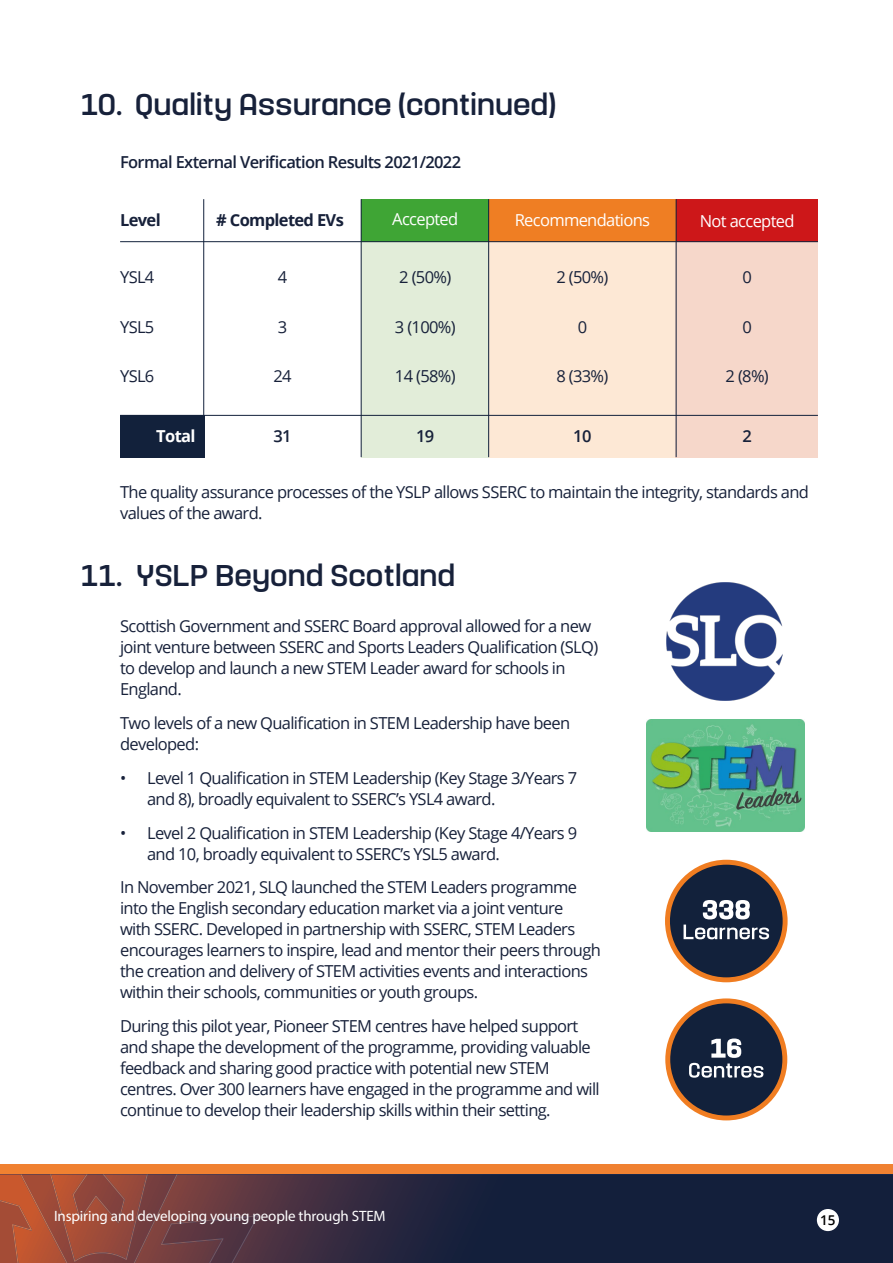
<style>
.page{position:relative;width:893px;height:1263px;background:#fff}
.page>*{position:absolute;margin:0;border:0;box-sizing:border-box;transform-origin:0 0}
.t1{font:500 30px "Yoshida Sans";letter-spacing:-.02em;color:#17213a}
.t2{font:16.5px/21px "Open Sans";letter-spacing:-.04em;color:#17213a}
.t3{font:600 16.5px "Open Sans";letter-spacing:-.04em;color:#17213a}
.t4{font:16.5px "Open Sans";letter-spacing:-.04em;color:#fff}
.t5{font:700 16.5px "Open Sans";letter-spacing:-.04em;color:#17213a}
.t6{font:700 16.5px "Open Sans";letter-spacing:-.04em;color:#fff}
.t7{font:15px "Myriad Pro";letter-spacing:-.01em;color:#fff}
.t8{font:600 13.5px "Open Sans";color:#000}
</style>
<div class="page">
<div style="left:489px;top:242px;width:187px;height:215px;background:#fde8d5"></div>
<div style="left:676px;top:242px;width:142px;height:215px;background:#f6d7ca"></div>
<div style="left:0;top:1165px;width:893px;height:98px;background:#f08131"></div>
<svg style="left:259px;top:1174px;width:634px;height:89px;background:#1d223c"></svg>
<svg style="left:0;top:1174px;width:259px;height:89px;background:#88453d"></svg>
<div style="left:817px;top:1209px;width:22px;height:22px;background:#fff;border-radius:50%"></div>
<div style="left:362px;top:199px;width:127px;height:42px;background:#3fa535"></div>
<div style="left:120px;top:415px;width:84px;height:42px;background:#12213b"></div>
<div style="left:362px;top:242px;width:127px;height:215px;background:#e2edd9"></div>
<div style="left:489px;top:199px;width:187px;height:43px;background:#ef7e23"></div>
<div style="left:676px;top:199px;width:142px;height:42px;background:#cd1719"></div>
<hr style="left:120px;top:241px;width:698px;height:1px;background:#12213b">
<hr style="left:120px;top:415px;width:698px;height:1px;background:#12213b">
<hr style="left:203px;top:199px;width:1px;height:258px;background:#12213b">
<hr style="left:361px;top:199px;width:1px;height:258px;background:#12213b">
<hr style="left:488px;top:199px;width:1px;height:258px;background:#12213b">
<hr style="left:676px;top:199px;width:1px;height:258px;background:#12213b">
<img style="left:666px;top:583px;width:117px;height:118px">
<img style="left:647px;top:720px;width:158px;height:111px">
<svg style="left:665px;top:998px;width:122px;height:122px"></svg>
<svg style="left:665px;top:860px;width:123px;height:122px"></svg>
<h1 class="t1" style="left:81px;top:85px;width:477px">10. Quality Assurance (continued)</h1>
<p class="t3" style="left:120px;top:151px;width:343px">Formal External Verification Results 2021/2022</p>
<p class="t5" style="left:120px;top:208px;width:42px">Level</p>
<p class="t4" style="left:392px;top:208px;width:68px">Accepted</p>
<p class="t4" style="left:515px;top:208px;width:137px">Recommendations</p>
<p class="t4" style="left:700px;top:209px;width:96px">Not accepted</p>
<p class="t5" style="left:216px;top:208px;width:129px"># Completed EVs</p>
<p class="t2" style="left:120px;top:266px;width:36px">YSL4</p>
<p class="t2" style="left:120px;top:316px;width:36px">YSL5</p>
<p class="t2" style="left:120px;top:365px;width:36px">YSL6</p>
<p class="t6" style="left:156px;top:425px;width:41px">Total</p>
<p class="t2" style="left:278px;top:266px;width:11px">4</p>
<p class="t2" style="left:278px;top:316px;width:11px">3</p>
<p class="t2" style="left:273px;top:365px;width:20px">24</p>
<p class="t3" style="left:273px;top:425px;width:20px">31</p>
<p class="t2" style="left:399px;top:266px;width:53px">2 (50%)</p>
<p class="t2" style="left:395px;top:316px;width:62px">3 (100%)</p>
<p class="t2" style="left:395px;top:365px;width:62px">14 (58%)</p>
<p class="t3" style="left:416px;top:425px;width:20px">19</p>
<p class="t2" style="left:556px;top:266px;width:53px">2 (50%)</p>
<p class="t2" style="left:578px;top:316px;width:11px">0</p>
<p class="t2" style="left:556px;top:365px;width:53px">8 (33%)</p>
<p class="t3" style="left:573px;top:425px;width:20px">10</p>
<p class="t2" style="left:742px;top:266px;width:11px">0</p>
<p class="t2" style="left:742px;top:316px;width:11px">0</p>
<p class="t2" style="left:726px;top:365px;width:45px">2 (8%)</p>
<p class="t3" style="left:742px;top:425px;width:11px">2</p>
<p class="t2" style="left:120px;top:481px;width:690px">The quality assurance processes of the YSLP allows SSERC to maintain the integrity, standards and values of the award.</p>
<h1 class="t1" style="left:81px;top:556px;width:376px">11. YSLP Beyond Scotland</h1>
<p class="t2" style="left:120px;top:615px;width:480px">Scottish Government and SSERC Board approval allowed for a new joint venture between SSERC and Sports Leaders Qualification (SLQ) to develop and launch a new STEM Leader award for schools in England.</p>
<p class="t2" style="left:120px;top:712px;width:452px">Two levels of a new Qualification in STEM Leadership have been developed:</p>
<p class="t2" style="left:147px;top:767px;width:432px;text-indent:-27px">• Level 1 Qualification in STEM Leadership (Key Stage 3/Years 7 and 8), broadly equivalent to SSERC’s YSL4 award.</p>
<p class="t2" style="left:147px;top:822px;width:432px;text-indent:-27px">• Level 2 Qualification in STEM Leadership (Key Stage 4/Years 9 and 10, broadly equivalent to SSERC’s YSL5 award.</p>
<p class="t2" style="left:120px;top:876px;width:482px">In November 2021, SLQ launched the STEM Leaders programme into the English secondary education market via a joint venture<br>with SSERC. Developed in partnership with SSERC, STEM Leaders encourages learners to inspire, lead and mentor their peers through the creation and delivery of STEM activities events and interactions within their schools, communities or youth groups.</p>
<p class="t2" style="left:120px;top:1015px;width:481px">During this pilot year, Pioneer STEM centres have helped support and shape the development of the programme, providing valuable feedback and sharing good practice with potential new STEM centres. Over 300 learners have engaged in the programme and will continue to develop their leadership skills within their setting.</p>
<p class="t7" style="left:54px;top:1207px;width:333px">Inspiring and developing young people through STEM</p>
<p class="t8" style="left:820px;top:1210px;width:17px">15</p>
</div>
